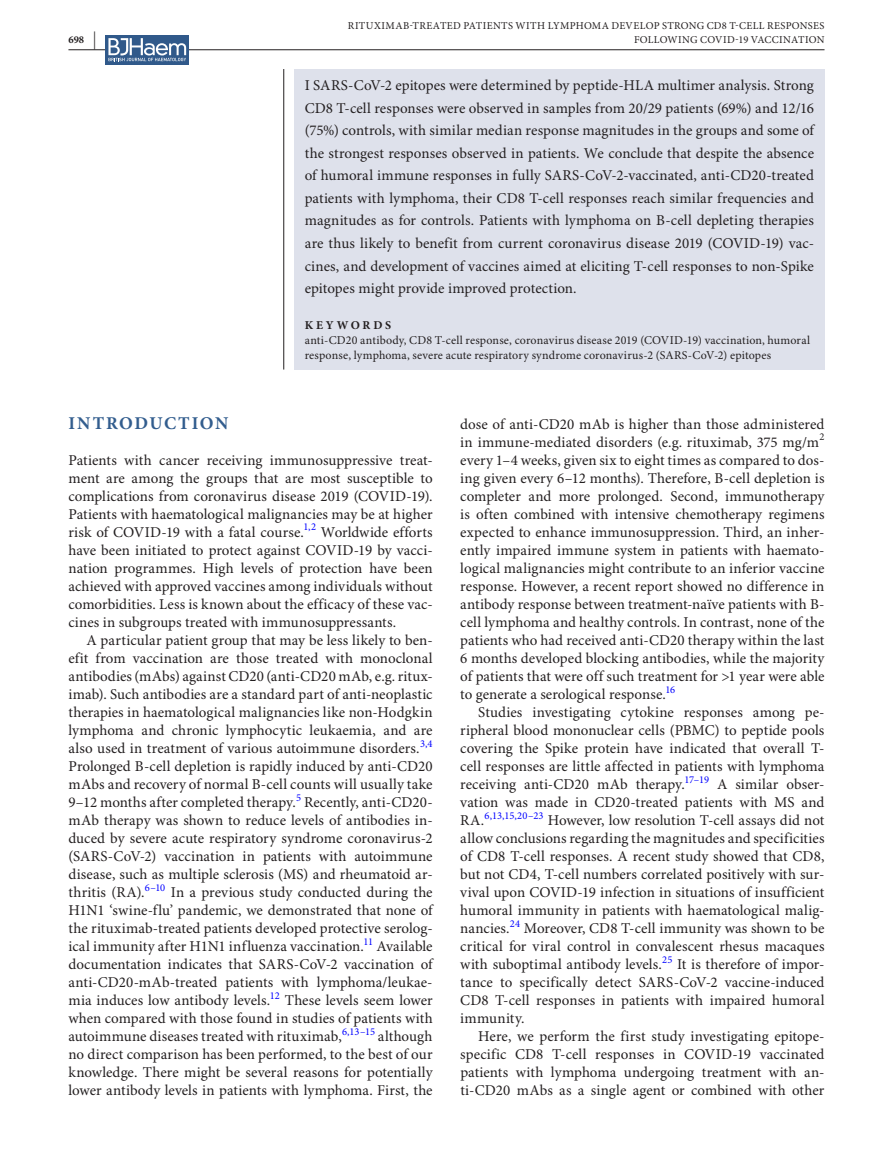
<style>
.page{position:relative;width:893px;height:1174px;background:#fff}
.page>*{position:absolute;margin:0;border:0;box-sizing:border-box;transform-origin:0 0}
.t1{font:700 18px "Minion Pro";letter-spacing:.08em;color:#325d8e}
.t2{font:15px/18px "Minion Pro";letter-spacing:.005em;color:#231f20;text-align:justify}
.t3{font:12px/15px "Minion Pro";letter-spacing:.01em;color:#231f20}
.t4{font:700 12px "Minion Pro";letter-spacing:.225em;color:#231f20}
.t5{font:10.5px/13.5px "Minion Pro";letter-spacing:.03em;color:#231f20;text-align:right}
.t6{font:10.5px "Minion Pro";letter-spacing:-.005em;color:#00f}
.t7{font:700 10.5px "Minion Pro";color:#231f20}
.s1{font-size:18px}
</style>
<div class="page">
<hr style="left:68px;top:49px;width:756px;height:1px;background:#231f20">
<div style="left:106px;top:35px;width:83px;height:30px;background:#30598a"></div>
<svg style="left:108px;top:38px;width:78px;height:23px"></svg>
<div style="left:294px;top:69px;width:530px;height:300px;background:#dee1eb"></div>
<hr style="left:283px;top:69px;width:1px;height:300px;background:#231f20">
<p class="t7" style="left:68px;top:33px;width:29px">698 <span class="s1">|</span></p>
<p class="t5" style="left:348px;top:19px;width:478px">RITUXIMAB-TREATED PATIENTS WITH LYMPHOMA DEVELOP STRONG CD8 T-CELL RESPONSES<br>FOLLOWING COVID-19 VACCINATION</p>
<p class="t2" style="left:305px;top:75px;width:511px;line-height:22.5px">I SARS-CoV-2 epitopes were determined by peptide-HLA multimer analysis. Strong CD8 T-cell responses were observed in samples from 20/29 patients (69%) and 12/16 (75%) controls, with similar median response magnitudes in the groups and some of the strongest responses observed in patients. We conclude that despite the absence of humoral immune responses in fully SARS-CoV-2-vaccinated, anti-CD20-treated patients with lymphoma, their CD8 T-cell responses reach similar frequencies and magnitudes as for controls. Patients with lymphoma on B-cell depleting therapies are thus likely to benefit from current coronavirus disease 2019 (COVID-19) vac&shy;cines, and development of vaccines aimed at eliciting T-cell responses to non-Spike epitopes might provide improved protection.</p>
<p class="t4" style="left:305px;top:318px;width:88px">KEYWORDS</p>
<p class="t3" style="left:305px;top:333px;width:507px">anti-CD20 antibody, CD8 T-cell response, coronavirus disease 2019 (COVID-19) vaccination, humoral response, lymphoma, severe acute respiratory syndrome coronavirus-2 (SARS-CoV-2) epitopes</p>
<p class="t1" style="left:68px;top:412px;width:161px">INTRODUCTION</p>
<p class="t2" style="left:68px;top:452px;width:366px">Patients with cancer receiving immunosuppressive treat&shy;ment are among the groups that are most susceptible to complications from coronavirus disease 2019 (COVID-19).<br>Patients with haematological malignancies may be at higher risk of COVID-19 with a fatal course.</p>
<p class="t6" style="left:303px;top:521px;width:14px">1,2</p>
<p class="t2" style="left:68px;top:524px;width:366px;text-indent:253px">Worldwide efforts have been initiated to protect against COVID-19 by vacci&shy;nation programmes. High levels of protection have been achieved with approved vaccines among individuals without comorbidities. Less is known about the efficacy of these vac&shy;cines in subgroups treated with immunosuppressants.</p>
<p class="t2" style="left:68px;top:632px;width:366px;text-indent:18px">A particular patient group that may be less likely to ben&shy;efit from vaccination are those treated with monoclonal antibodies (mAbs) against CD20 (anti-CD20 mAb, e.g. ritux&shy;imab). Such antibodies are a standard part of anti-neoplastic therapies in haematological malignancies like non-Hodgkin lymphoma and chronic lymphocytic leukaemia, and are also used in treatment of various autoimmune disorders.</p>
<p class="t6" style="left:420px;top:737px;width:14px">3,4</p>
<p class="t2" style="left:68px;top:758px;width:366px">Prolonged B-cell depletion is rapidly induced by anti-CD20 mAbs and recovery of normal B-cell counts will usually take 9–12 months after completed therapy.</p>
<p class="t6" style="left:296px;top:791px;width:7px">5</p>
<p class="t2" style="left:68px;top:794px;width:366px;text-indent:236px">Recently, anti-CD20- mAb therapy was shown to reduce levels of antibodies in&shy;duced by severe acute respiratory syndrome coronavirus-2 (SARS-CoV-2) vaccination in patients with autoimmune disease, such as multiple sclerosis (MS) and rheumatoid ar&shy;thritis (RA).</p>
<p class="t6" style="left:145px;top:881px;width:22px">6–10</p>
<p class="t2" style="left:68px;top:884px;width:366px;text-indent:102px">In a previous study conducted during the H1N1 ‘swine-flu’ pandemic, we demonstrated that none of the rituximab-treated patients developed protective serolog&shy;ical immunity after H1N1 influenza vaccination.</p>
<p class="t6" style="left:364px;top:935px;width:11px">11</p>
<p class="t2" style="left:68px;top:938px;width:366px;text-indent:308px">Available documentation indicates that SARS-CoV-2 vaccination of anti-CD20-mAb-treated patients with lymphoma/leukae&shy;mia induces low antibody levels.</p>
<p class="t6" style="left:270px;top:989px;width:12px">12</p>
<p class="t2" style="left:68px;top:992px;width:366px;text-indent:216px">These levels seem lower when compared with those found in studies of patients with autoimmune diseases treated with rituximab,</p>
<p class="t6" style="left:342px;top:1025px;width:35px">6,13–15</p>
<p class="t2" style="left:68px;top:1028px;width:366px;text-indent:309px">although no direct comparison has been performed, to the best of our knowledge. There might be several reasons for potentially lower antibody levels in patients with lymphoma. First, the</p>
<p class="t2" style="left:460px;top:416px;width:366px">dose of anti-CD20 mAb is higher than those administered in immune-mediated disorders (e.g. rituximab, 375 mg/m<sup>2 </sup>every 1–4 weeks, given six to eight times as compared to dos&shy;ing given every 6–12 months). Therefore, B-cell depletion is completer and more prolonged. Second, immunotherapy is often combined with intensive chemotherapy regimens expected to enhance immunosuppression. Third, an inher&shy;ently impaired immune system in patients with haemato&shy;logical malignancies might contribute to an inferior vaccine response. However, a recent report showed no difference in antibody response between treatment-naïve patients with B&shy;cell lymphoma and healthy controls. In contrast, none of the patients who had received anti-CD20 therapy within the last 6 months developed blocking antibodies, while the majority of patients that were off such treatment for &gt;1 year were able to generate a serological response.</p>
<p class="t6" style="left:665px;top:683px;width:11px">16</p>
<p class="t2" style="left:460px;top:704px;width:366px;text-indent:18px">Studies investigating cytokine responses among pe&shy;ripheral blood mononuclear cells (PBMC) to peptide pools covering the Spike protein have indicated that overall T&shy;cell responses are little affected in patients with lymphoma receiving anti-CD20 mAb therapy.</p>
<p class="t6" style="left:684px;top:773px;width:26px">17–19</p>
<p class="t2" style="left:460px;top:776px;width:366px;text-indent:257px">A similar obser&shy;vation was made in CD20-treated patients with MS and RA.</p>
<p class="t6" style="left:484px;top:809px;width:61px">6,13,15,20–23</p>
<p class="t2" style="left:460px;top:812px;width:366px;text-indent:87px">However, low resolution T-cell assays did not allow conclusions regarding the magnitudes and specificities of CD8 T-cell responses. A recent study showed that CD8, but not CD4, T-cell numbers correlated positively with sur&shy;vival upon COVID-19 infection in situations of insufficient humoral immunity in patients with haematological malig&shy;nancies.</p>
<p class="t6" style="left:510px;top:917px;width:12px">24</p>
<p class="t2" style="left:460px;top:920px;width:366px;text-indent:64px">Moreover, CD8 T-cell immunity was shown to be critical for viral control in convalescent rhesus macaques with suboptimal antibody levels.</p>
<p class="t6" style="left:662px;top:953px;width:12px">25</p>
<p class="t2" style="left:460px;top:956px;width:366px;text-indent:217px">It is therefore of impor&shy;tance to specifically detect SARS-CoV-2 vaccine-induced CD8 T-cell responses in patients with impaired humoral immunity.</p>
<p class="t2" style="left:460px;top:1028px;width:366px;text-indent:18px">Here, we perform the first study investigating epitope&shy;specific CD8 T-cell responses in COVID-19 vaccinated patients with lymphoma undergoing treatment with an&shy;ti-CD20 mAbs as a single agent or combined with other</p>
</div>
